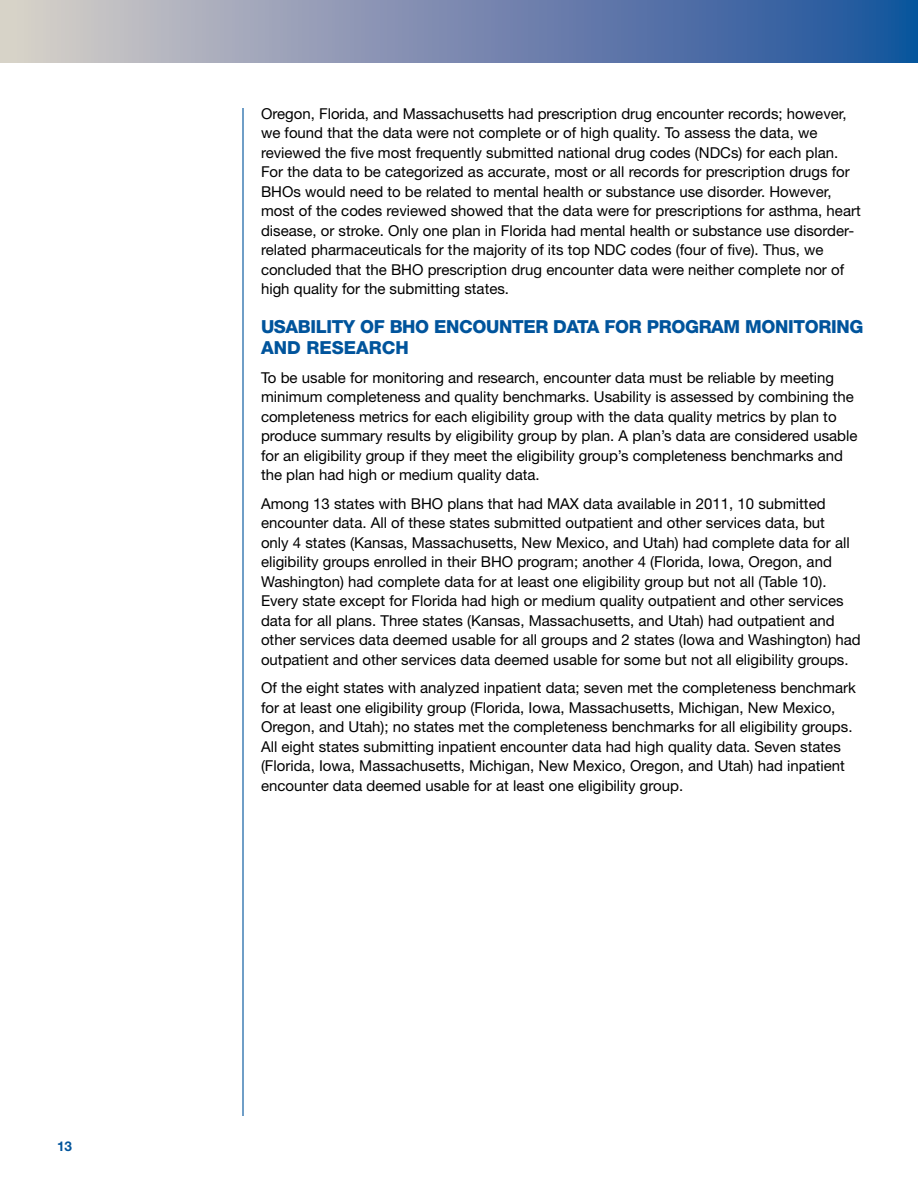
<style>
.page{position:relative;width:918px;height:1188px;background:#fff}
.page>*{position:absolute;margin:0;border:0;box-sizing:border-box;transform-origin:0 0}
.t1{font:800 18px/21px "Helvetica Neue LT Std";letter-spacing:-.02em;color:#00549c}
.t2{font:15px/19.5px "Helvetica Neue LT Std";color:#000}
.t3{font:700 13.5px "Helvetica Neue LT Std";color:#00549c}
</style>
<div class="page">
<div style="left:0;top:0;width:918px;height:63px;background:linear-gradient(to right,#dacdc8,#1a4e9b)"></div>
<hr style="left:242px;top:108px;width:2px;height:1008px;background:#00549c">
<p class="t3" style="left:57px;top:1138px;width:17px">13</p>
<p class="t2" style="left:261px;top:103px;width:601px">Oregon, Florida, and Massachusetts had prescription drug encounter records; however, we found that the data were not complete or of high quality. To assess the data, we reviewed the five most frequently submitted national drug codes (NDCs) for each plan.<br>For the data to be categorized as accurate, most or all records for prescription drugs for BHOs would need to be related to mental health or substance use disorder. However, most of the codes reviewed showed that the data were for prescriptions for asthma, heart disease, or stroke. Only one plan in Florida had mental health or substance use disorder&shy;related pharmaceuticals for the majority of its top NDC codes (four of five). Thus, we concluded that the BHO prescription drug encounter data were neither complete nor of high quality for the submitting states.</p>
<h2 class="t1" style="left:261px;top:316px;width:604px">USABILITY OF BHO ENCOUNTER DATA FOR PROGRAM MONITORING<br>AND RESEARCH</h2>
<p class="t2" style="left:261px;top:367px;width:598px">To be usable for monitoring and research, encounter data must be reliable by meeting minimum completeness and quality benchmarks. Usability is assessed by combining the completeness metrics for each eligibility group with the data quality metrics by plan to produce summary results by eligibility group by plan. A plan’s data are considered usable for an eligibility group if they meet the eligibility group’s completeness benchmarks and the plan had high or medium quality data.</p>
<p class="t2" style="left:261px;top:493px;width:601px">Among 13 states with BHO plans that had MAX data available in 2011, 10 submitted encounter data. All of these states submitted outpatient and other services data, but<br>only 4 states (Kansas, Massachusetts, New Mexico, and Utah) had complete data for all eligibility groups enrolled in their BHO program; another 4 (Florida, Iowa, Oregon, and Washington) had complete data for at least one eligibility group but not all (Table 10).<br>Every state except for Florida had high or medium quality outpatient and other services data for all plans. Three states (Kansas, Massachusetts, and Utah) had outpatient and other services data deemed usable for all groups and 2 states (Iowa and Washington) had outpatient and other services data deemed usable for some but not all eligibility groups.</p>
<p class="t2" style="left:261px;top:678px;width:596px">Of the eight states with analyzed inpatient data; seven met the completeness benchmark for at least one eligibility group (Florida, Iowa, Massachusetts, Michigan, New Mexico, Oregon, and Utah); no states met the completeness benchmarks for all eligibility groups.<br>All eight states submitting inpatient encounter data had high quality data. Seven states (Florida, Iowa, Massachusetts, Michigan, New Mexico, Oregon, and Utah) had inpatient encounter data deemed usable for at least one eligibility group.</p>
</div>
